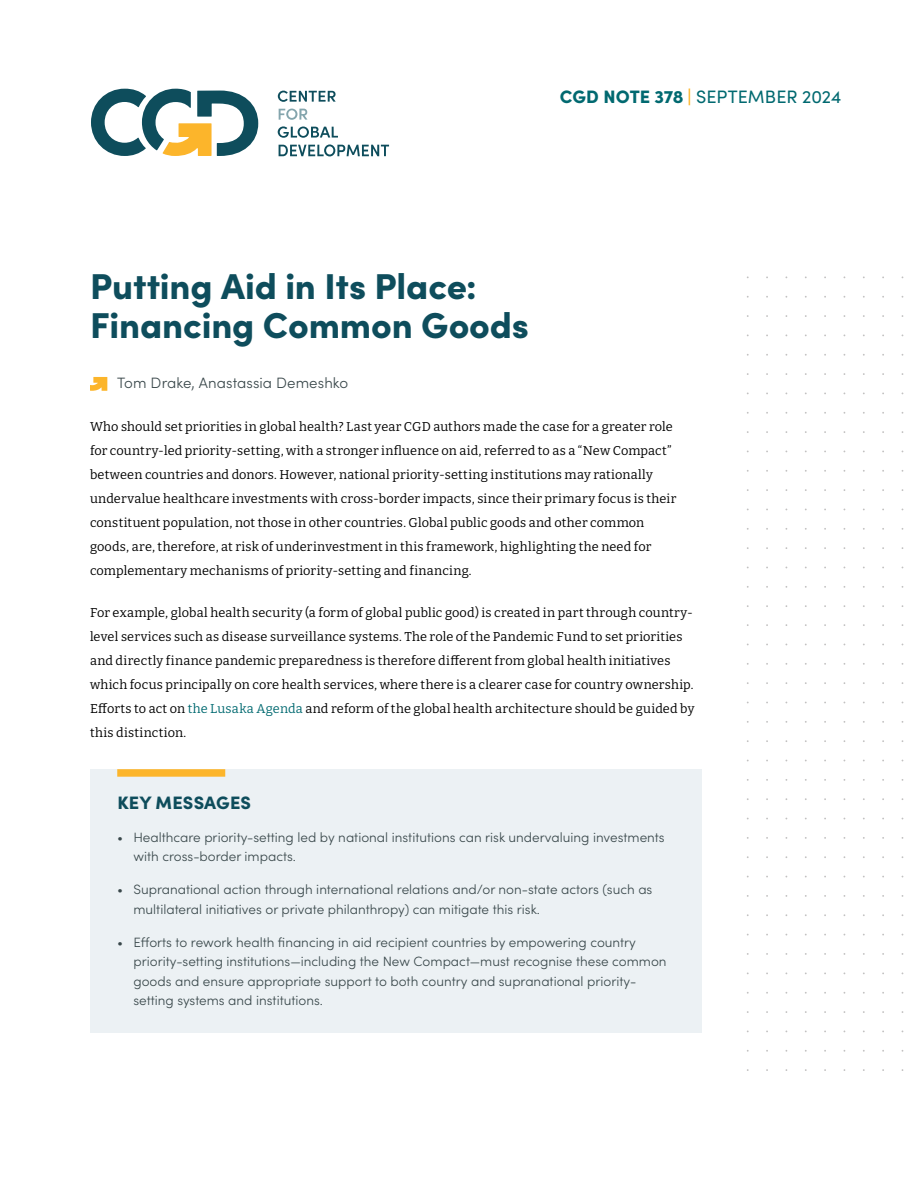
<style>
.page{position:relative;width:918px;height:1188px;background:#fff}
.page>*{position:absolute;margin:0;border:0;box-sizing:border-box;transform-origin:0 0}
.t1{font:900 36px/39px "Sofia Pro";letter-spacing:-.005em;color:#0e4d5c}
.t2{font:18px "Sofia Pro";color:#016970}
.t3{font:900 18px "Sofia Pro";letter-spacing:.01em;color:#0e4d5c}
.t4{font:300 15px "Sofia Pro";letter-spacing:.005em;color:#39474a}
.t5{font:300 13.5px/19.5px "Sofia Pro";color:#39474a}
.t6{font:12.75px/24px "Bitter";letter-spacing:.015em;color:#000}
.s1{font-weight:900}
.s2{font-weight:900;color:#fcb52b}
.s3{color:#016970}
</style>
<div class="page">
<svg style="left:91px;top:89px;width:167px;height:67px"></svg>
<svg style="left:279px;top:144px;width:110px;height:12px"></svg>
<svg style="left:278px;top:126px;width:60px;height:12px"></svg>
<svg style="left:279px;top:109px;width:28px;height:11px"></svg>
<svg style="left:278px;top:91px;width:58px;height:11px"></svg>
<svg style="left:107px;top:377px;width:1px;height:14px"></svg>
<svg style="left:90px;top:377px;width:17px;height:14px"></svg>
<div style="left:90px;top:769px;width:612px;height:263px;background:#ecf1f4"></div>
<div style="left:117px;top:769px;width:108px;height:8px;background:#fcb52b"></div>
<h2 class="t2" style="left:560px;top:84px;width:283px"><span class="s1">CGD NOTE 378</span> <span class="s2">|</span> SEPTEMBER 2024</h2>
<h1 class="t1" style="left:90px;top:264px;width:440px">Putting Aid in Its Place:<br>Financing Common Goods</h1>
<p class="t4" style="left:117px;top:372px;width:233px">Tom Drake, Anastassia Demeshko</p>
<p class="t6" style="left:90px;top:414px;width:588px">Who should set priorities in global health? Last year CGD authors made the case for a greater role for country-led priority-setting, with a stronger influence on aid, referred to as a “New Compact” between countries and donors. However, national priority-setting institutions may rationally undervalue healthcare investments with cross-border impacts, since their primary focus is their constituent population, not those in other countries. Global public goods and other common goods, are, therefore, at risk of underinvestment in this framework, highlighting the need for complementary mechanisms of priority-setting and financing.</p>
<p class="t6" style="left:90px;top:600px;width:606px">For example, global health security (a form of global public good) is created in part through country&shy;level services such as disease surveillance systems. The role of the Pandemic Fund to set priorities and directly finance pandemic preparedness is therefore different from global health initiatives which focus principally on core health services, where there is a clearer case for country ownership.<br>Efforts to act on <span class="s3">the Lusaka Agenda</span> and reform of the global health architecture should be guided by this distinction.</p>
<h2 class="t3" style="left:117px;top:788px;width:135px">KEY MESSAGES</h2>
<p class="t5" style="left:133px;top:827px;width:533px;text-indent:-16px">• Healthcare priority-setting led by national institutions can risk undervaluing investments with cross-border impacts.</p>
<p class="t5" style="left:133px;top:879px;width:520px;text-indent:-16px">• Supranational action through international relations and/or non-state actors (such as multilateral initiatives or private philanthropy) can mitigate this risk.</p>
<p class="t5" style="left:133px;top:932px;width:535px;text-indent:-16px">• Efforts to rework health financing in aid recipient countries by empowering country priority-setting institutions—including the New Compact—must recognise these common goods and ensure appropriate support to both country and supranational priority&shy;setting systems and institutions.</p>
</div>
